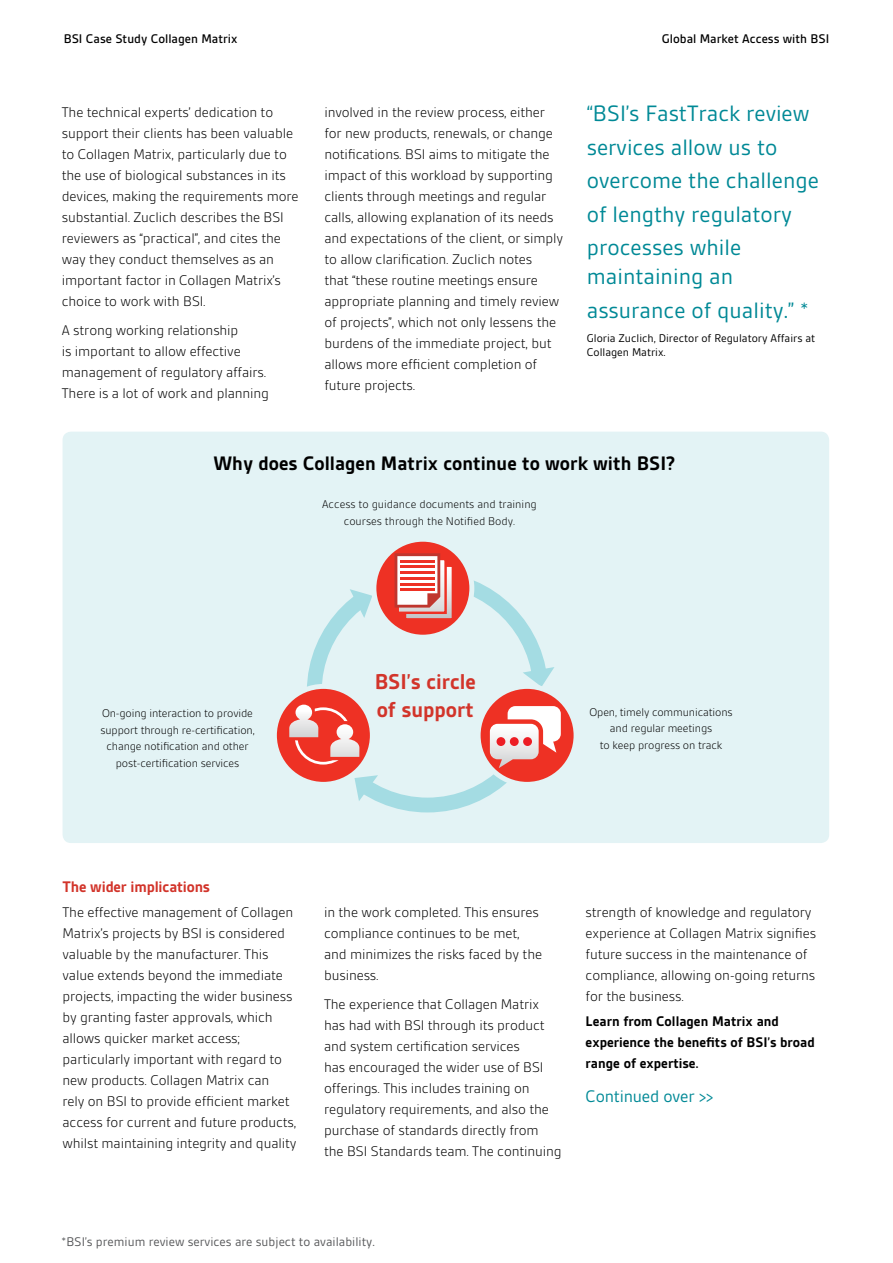
<style>
.page{position:relative;width:893px;height:1263px;background:#fff}
.page>*{position:absolute;margin:0;border:0;box-sizing:border-box;transform-origin:0 0}
.t1{font:24px/33.6px "BSI Gesta";color:#008996}
.t2{font:700 23.1px/27.8px "BSI Gesta";color:#d2342a}
.t3{font:700 21px "BSI Gesta";color:#000}
.t4{font:18px "BSI Gesta";letter-spacing:-.01em;color:#008996}
.t5{font:700 16.5px "BSI Gesta";letter-spacing:-.01em;color:#d2342a}
.t6{font:300 15px/21px "BSI Gesta";letter-spacing:-.01em;color:#000}
.t7{font:700 15px/21px "BSI Gesta";color:#000}
.t8{font:13.5px "BSI Gesta";color:#58595b}
.t9{font:500 13.5px "BSI Gesta";color:#000}
.t10{font:300 12px/16.5px "BSI Gesta";letter-spacing:-.01em;color:#000;text-align:center}
.t11{font:12px/14.2px "BSI Gesta";color:#000}
</style>
<div class="page">
<div style="left:63px;top:432px;width:766px;height:411px;background:#e3f3f5;border-radius:9px"></div>
<div style="left:307px;top:571px;width:241px;height:241px;border:15px solid #a4dce3;border-radius:50%"></div>
<svg style="left:350px;top:585px;width:22px;height:33px"></svg>
<svg style="left:523px;top:667px;width:31px;height:21px"></svg>
<svg style="left:374px;top:539px;width:98px;height:98px;background:#ec4c41"></svg>
<div style="left:405px;top:566px;width:48px;height:53px;background:linear-gradient(to bottom,#fff,#c5c7c8)"></div>
<div style="left:404px;top:564px;width:50px;height:57px;border:2px solid #ee3124"></div>
<svg style="left:399px;top:561px;width:45px;height:50px"></svg>
<div style="left:396px;top:558px;width:51px;height:56px;border:2px solid #ee3124"></div>
<svg style="left:395px;top:553px;width:45px;height:55px;background:#eab9b6"></svg>
<hr style="left:400px;top:560px;width:35px;height:2px;background:#ee3124">
<hr style="left:400px;top:565px;width:35px;height:3px;background:#ee3124">
<hr style="left:400px;top:571px;width:35px;height:3px;background:#ee3124">
<hr style="left:400px;top:577px;width:35px;height:3px;background:#ee3124">
<hr style="left:400px;top:583px;width:35px;height:3px;background:#ee3124">
<hr style="left:400px;top:589px;width:35px;height:2px;background:#ee3124">
<div style="left:371px;top:537px;width:103px;height:103px;border:5px solid #e3f3f5;border-radius:50%"></div>
<svg style="left:274px;top:686px;width:98px;height:98px;background:#ed4a3e"></svg>
<div style="left:295px;top:707px;width:57px;height:57px;border:3px solid #fff;border-radius:50%"></div>
<svg style="left:287px;top:705px;width:35px;height:36px"></svg>
<svg style="left:329px;top:721px;width:49px;height:80px"></svg>
<div style="left:272px;top:684px;width:103px;height:103px;border:5px solid #e3f3f5;border-radius:50%"></div>
<svg style="left:478px;top:686px;width:98px;height:98px;background:#ec5146"></svg>
<svg style="left:490px;top:706px;width:71px;height:62px;background:#f2aeaa"></svg>
<div style="left:496px;top:737px;width:9px;height:9px;background:#ed1d24;border-radius:50%"></div>
<div style="left:510px;top:737px;width:9px;height:9px;background:#ed1d24;border-radius:50%"></div>
<div style="left:523px;top:737px;width:9px;height:9px;background:#ed1d24;border-radius:50%"></div>
<div style="left:476px;top:684px;width:103px;height:103px;border:5px solid #e3f3f5;border-radius:50%"></div>
<p class="t9" style="left:64px;top:31px;width:175px">BSI Case Study Collagen Matrix</p>
<p class="t9" style="left:662px;top:31px;width:169px">Global Market Access with BSI</p>
<p class="t6" style="left:62px;top:101px;width:238px">The technical experts’ dedication to support their clients has been valuable to Collagen Matrix, particularly due to the use of biological substances in its devices, making the requirements more substantial. Zuclich describes the BSI reviewers as “practical”, and cites the way they conduct themselves as an important factor in Collagen Matrix’s choice to work with BSI.</p>
<p class="t6" style="left:62px;top:320px;width:208px">A strong working relationship<br>is important to allow effective management of regulatory affairs.<br>There is a lot of work and planning</p>
<p class="t6" style="left:324px;top:101px;width:240px">involved in the review process, either for new products, renewals, or change notifications. BSI aims to mitigate the impact of this workload by supporting clients through meetings and regular calls, allowing explanation of its needs and expectations of the client, or simply to allow clarification. Zuclich notes<br>that “these routine meetings ensure appropriate planning and timely review of projects”, which not only lessens the burdens of the immediate project, but allows more efficient completion of future projects.</p>
<h1 class="t1" style="left:587px;top:97px;width:234px">“BSI’s FastTrack review services allow us to overcome the challenge of lengthy regulatory processes while</h1>
<h1 class="t1" style="left:587px;top:259px;width:223px">maintaining an assurance of quality.” *</h1>
<p class="t11" style="left:587px;top:331px;width:230px">Gloria Zuclich, Director of Regulatory Affairs at<br>Collagen Matrix.</p>
<h3 class="t3" style="left:213px;top:452px;width:464px">Why does Collagen Matrix continue to work with BSI?</h3>
<p class="t10" style="left:322px;top:496px;width:216px">Access to guidance documents and training courses through the Notified Body.</p>
<p class="t10" style="left:100px;top:705px;width:156px">On-going interaction to provide support through re-certification, change notification and other post-certification services</p>
<h2 class="t2" style="left:375px;top:667px;width:103px">BSI’s circle of support</h2>
<p class="t10" style="left:589px;top:704px;width:145px">Open, timely communications and regular meetings<br>to keep progress on track</p>
<p class="t5" style="left:63px;top:878px;width:149px">The wider implications</p>
<p class="t6" style="left:63px;top:901px;width:235px">The effective management of Collagen Matrix’s projects by BSI is considered valuable by the manufacturer. This value extends beyond the immediate projects, impacting the wider business by granting faster approvals, which allows quicker market access; particularly important with regard to new products. Collagen Matrix can<br>rely on BSI to provide efficient market access for current and future products, whilst maintaining integrity and quality</p>
<p class="t6" style="left:324px;top:901px;width:220px">in the work completed. This ensures compliance continues to be met, and minimizes the risks faced by the business.</p>
<p class="t6" style="left:324px;top:994px;width:239px">The experience that Collagen Matrix has had with BSI through its product and system certification services<br>has encouraged the wider use of BSI offerings. This includes training on regulatory requirements, and also the purchase of standards directly from the BSI Standards team. The continuing</p>
<p class="t6" style="left:586px;top:901px;width:232px">strength of knowledge and regulatory experience at Collagen Matrix signifies future success in the maintenance of compliance, allowing on-going returns for the business.</p>
<p class="t7" style="left:586px;top:1011px;width:231px">Learn from Collagen Matrix and experience the benefits of BSI’s broad range of expertise.</p>
<p class="t4" style="left:586px;top:1087px;width:129px">Continued over &gt;&gt;</p>
<p class="t8" style="left:62px;top:1234px;width:315px">*BSI’s premium review services are subject to availability.</p>
</div>
